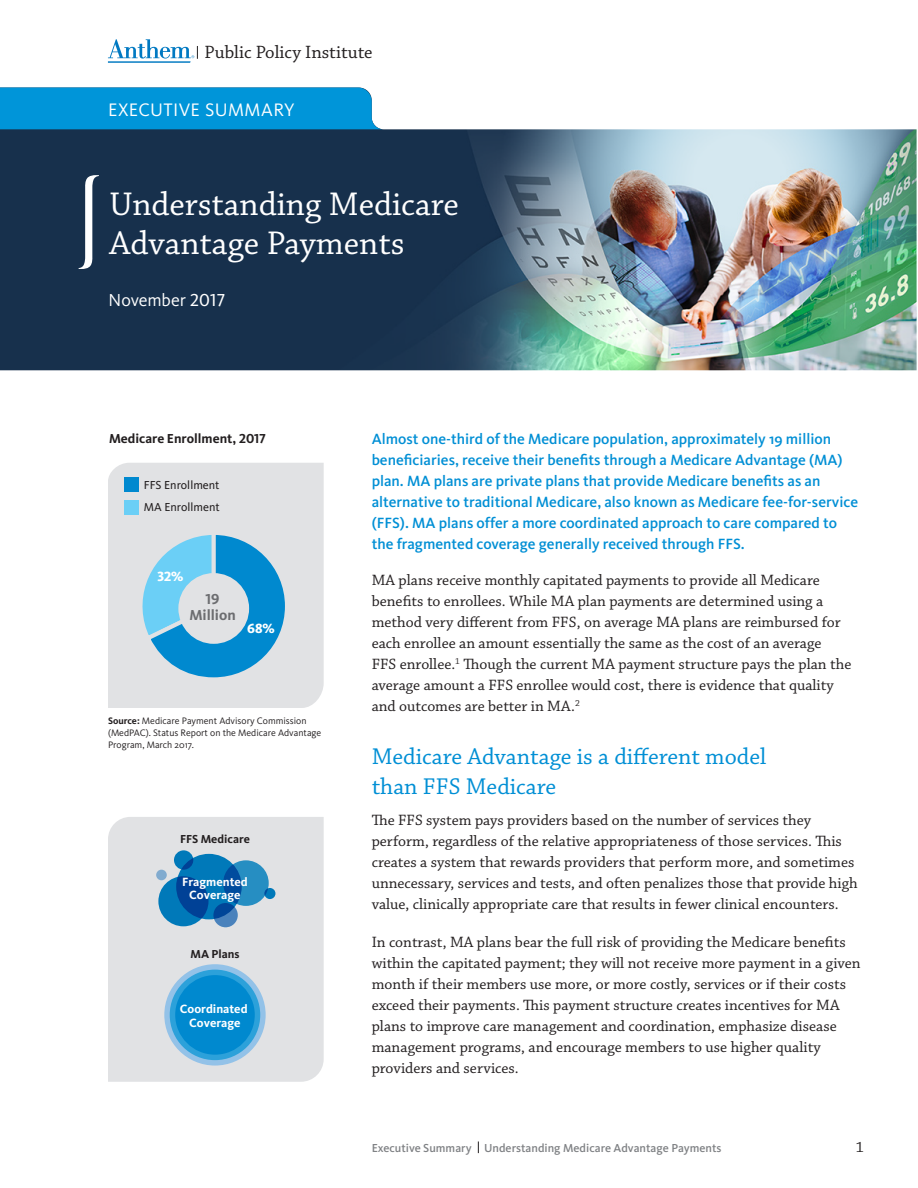
<style>
.page{position:relative;width:918px;height:1188px;background:#fff}
.page>*{position:absolute;margin:0;border:0;box-sizing:border-box;transform-origin:0 0}
.t1{font:34.5px/39px "Chaparral Pro";color:#fff}
.Head_1{font:24px/30px "Chaparral Pro";color:#008fd5}
.t2{font:18.75px "Chaparral Pro";color:#231f20}
.t3{font:18.75px "Kievit";letter-spacing:.015em;color:#fff}
.t4{font:18px "Kievit";letter-spacing:-.01em;color:#fff}
.Text___paragraph_1{font:15.75px/21px "Chaparral Pro";color:#231f20}
.paragraph_1a{font:15.75px/21px "Chaparral Pro";color:#231f20}
.Text___intro{font:500 15.3px/21px "Kievit";color:#008fd5}
.t5{font:700 15px/16.2px "Kievit";color:#6c6d70;text-align:center}
.t6{font:13.8px "Kievit Extrabold SC";color:#fff}
.Text{font:700 13.5px "Kievit";color:#231f20}
.t7{font:700 12.45px/13.4px "Kievit";color:#fff;text-align:center}
.t8{font:500 12px "Kievit";color:#808285}
.t9{font:12px/21.8px "Kievit";color:#231f20}
.t10{font:700 12px "Kievit";color:#231f20}
.footnote_grey{font:9.75px/12px "Kievit";color:#231f20}
.s1{font-family:"Kievit Book SC"}
.s2{font-family:"Kievit Bold SC";font-weight:400}
.s3{font-weight:700}
</style>
<div class="page">
<img style="left:0;top:129px;width:917px;height:241px">
<div style="left:0;top:88px;width:381px;height:41px;background:#0095d9"></div>
<svg style="left:108px;top:39px;width:90px;height:24px"></svg>
<svg style="left:79px;top:175px;width:20px;height:94px"></svg>
<div style="left:108px;top:463px;width:216px;height:245px;background:#e1e2e4"></div>
<div style="left:124px;top:477px;width:15px;height:15px;background:#0089cf"></div>
<div style="left:124px;top:500px;width:15px;height:15px;background:#6bcff6"></div>
<svg style="left:130px;top:529px;width:161px;height:154px;background:#76bcdf"></svg>
<div style="left:178px;top:573px;width:71px;height:71px;background:#e1e2e4;border-radius:50%"></div>
<div style="left:108px;top:817px;width:216px;height:265px;background:#e1e2e4"></div>
<svg style="left:164px;top:964px;width:102px;height:102px;background:#94c2e7"></svg>
<div style="left:170px;top:970px;width:90px;height:90px;background:#2ca1da;border-radius:50%"></div>
<div style="left:175px;top:975px;width:80px;height:80px;background:#0089cf;border-radius:50%"></div>
<svg style="left:213px;top:903px;width:25px;height:24px"></svg>
<div style="left:156px;top:870px;width:11px;height:10px;background:#81abcf;border-radius:50%"></div>
<svg style="left:174px;top:850px;width:19px;height:20px"></svg>
<div style="left:264px;top:888px;width:11px;height:11px;background:#0079b9;border-radius:50%"></div>
<svg style="left:176px;top:854px;width:66px;height:65px;background:#0071b4"></svg>
<svg style="left:158px;top:876px;width:50px;height:50px;background:#035fa8"></svg>
<svg style="left:223px;top:860px;width:46px;height:46px;background:#1d7ab7"></svg>
<p class="t2" style="left:205px;top:42px;width:170px">Public Policy Institute</p>
<p class="t3" style="left:108px;top:99px;width:188px">EXECUTIVE SUMMARY</p>
<p class="t1" style="left:109px;top:186px;width:351px">Understanding Medicare<br>Advantage Payments</p>
<p class="t4" style="left:109px;top:290px;width:118px">November <span class="s1">2017</span></p>
<p class="Text" style="left:109px;top:430px;width:158px">Medicare Enrollment, <span class="s2">2017</span></p>
<p class="t9" style="left:144px;top:475px;width:77px">FFS Enrollment<br>MA Enrollment</p>
<p class="t6" style="left:157px;top:568px;width:28px">32%</p>
<p class="t5" style="left:189px;top:590px;width:48px"><span class="s2">19<br></span>Million</p>
<p class="t6" style="left:247px;top:620px;width:29px">68%</p>
<p class="footnote_grey" style="left:108px;top:715px;width:215px"><span class="s3">Source:</span> Medicare Payment Advisory Commission (MedPAC). Status Report on the Medicare Advantage<br>Program, March 2017.</p>
<p class="t10" style="left:180px;top:831px;width:71px">FFS Medicare</p>
<p class="t7" style="left:182px;top:875px;width:67px">Fragmented<br>Coverage</p>
<p class="t10" style="left:190px;top:946px;width:51px">MA Plans</p>
<p class="t7" style="left:180px;top:1003px;width:69px">Coordinated<br>Coverage</p>
<p class="Text___intro" style="left:372px;top:429px;width:488px">Almost one-third of the Medicare population, approximately 19 million beneficiaries, receive their benefits through a Medicare Advantage (MA) plan. MA plans are private plans that provide Medicare benefits as an alternative to traditional Medicare, also known as Medicare fee-for-service (FFS). MA plans offer a more coordinated approach to care compared to the fragmented coverage generally received through FFS.</p>
<p class="paragraph_1a" style="left:372px;top:570px;width:481px">MA plans receive monthly capitated payments to provide all Medicare benefits to enrollees. While MA plan payments are determined using a method very different from FFS, on average MA plans are reimbursed for each enrollee an amount essentially the same as the cost of an average<br>FFS enrollee.<sup>1</sup> Though the current MA payment structure pays the plan the average amount a FFS enrollee would cost, there is evidence that quality and outcomes are better in MA.<sup>2</sup></p>
<p class="Head_1" style="left:372px;top:742px;width:396px">Medicare Advantage is a different model than FFS Medicare</p>
<p class="Text___paragraph_1" style="left:372px;top:810px;width:488px">The FFS system pays providers based on the number of services they perform, regardless of the relative appropriateness of those services. This creates a system that rewards providers that perform more, and sometimes unnecessary, services and tests, and often penalizes those that provide high value, clinically appropriate care that results in fewer clinical encounters.</p>
<p class="Text___paragraph_1" style="left:372px;top:932px;width:491px">In contrast, MA plans bear the full risk of providing the Medicare benefits within the capitated payment; they will not receive more payment in a given month if their members use more, or more costly, services or if their costs exceed their payments. This payment structure creates incentives for MA plans to improve care management and coordination, emphasize disease management programs, and encourage members to use higher quality providers and services.</p>
<p class="t8" style="left:372px;top:1141px;width:351px">Executive Summary Understanding Medicare Advantage Payments</p>
<p class="Text___paragraph_1" style="left:856px;top:1137px;width:10px">1</p>
</div>
